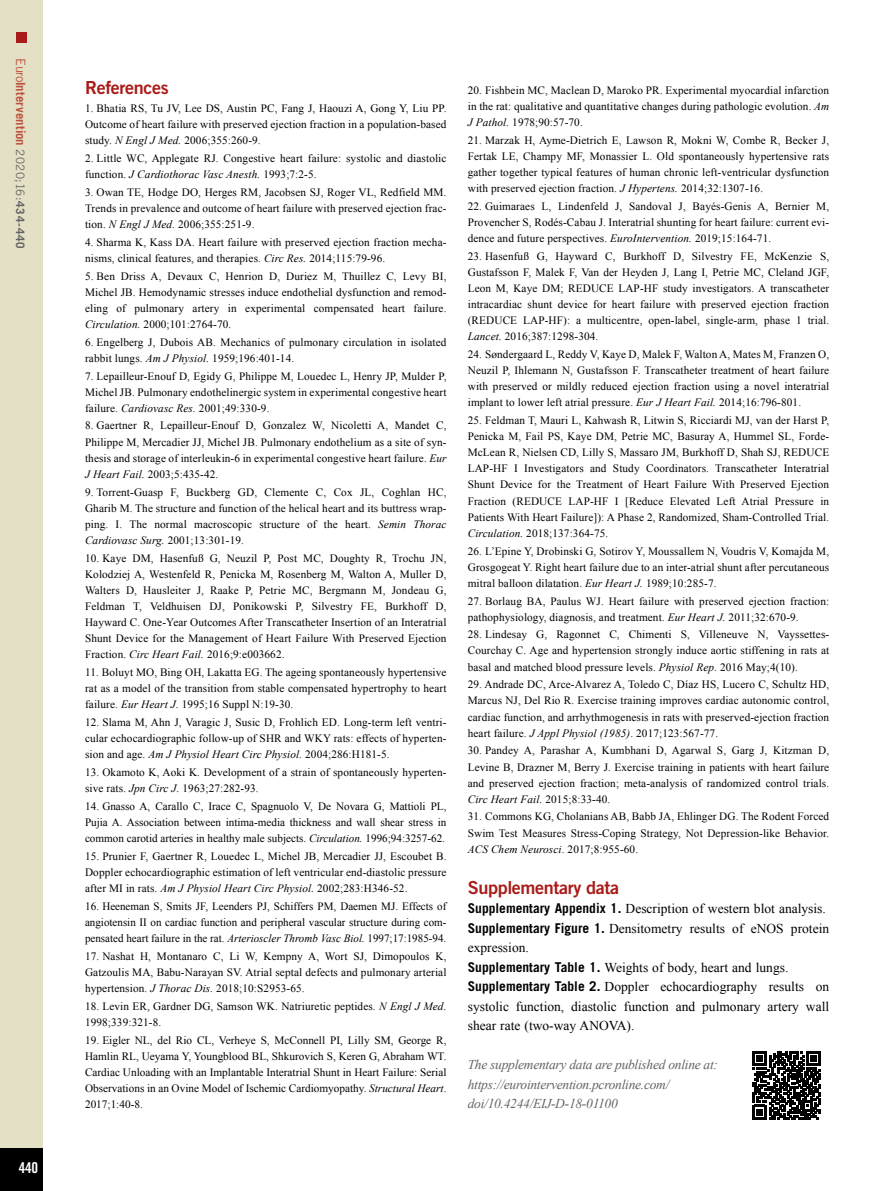
<style>
.page{position:relative;width:893px;height:1191px;background:#fff}
.page>*{position:absolute;margin:0;border:0;box-sizing:border-box;transform-origin:0 0}
.t1{font:18px "Trade Gothic LT Std Bd 2";letter-spacing:-.02em;color:#a91b18}
.t2{font:15px "Trade Gothic LT Std Bd Cn 20";color:#fff}
.t3{font:13.5px/19.5px "Times New Roman";color:#000}
.t4{font:italic 13.5px/19.5px "Times New Roman";letter-spacing:-.02em;color:#646363}
.t5{font:700 12.75px "Trade Gothic LT Std";letter-spacing:.005em;color:#bc533d}
.t6{font:11.25px/16px "Times New Roman";letter-spacing:.01em;color:#000;text-align:justify}
.s1{font-weight:400}
.s2{font-weight:400;font-size:11.7px;color:#646363}
.s3{font-size:11.7px;color:#646363}
.s4{font-style:italic}
.s5{font-family:"Trade Gothic LT Std";font-weight:700}
</style>
<div class="page">
<div style="left:0;top:0;width:43px;height:1191px;background:#e4e0c5"></div>
<div style="left:0;top:1148px;width:43px;height:43px;background:#000"></div>
<div style="left:16px;top:32px;width:10px;height:10px;background:#a91b18"></div>
<svg style="left:752px;top:1051px;width:69px;height:68px"></svg>
<p class="t5" style="left:29px;top:58px;width:192px;rotate:90deg"><span class="s1">Euro</span>Intervention <span class="s2">2020;16:</span><span class="s3">434-440</span></p>
<h2 class="t2" style="left:19px;top:1158px;width:21px">440</h2>
<h1 class="t1" style="left:85px;top:77px;width:85px">References</h1>
<p class="t6" style="left:85px;top:100px;width:363px">1. Bhatia RS, Tu JV, Lee DS, Austin PC, Fang J, Haouzi A, Gong Y, Liu PP.<br>Outcome of heart failure with preserved ejection fraction in a population-based study. <span class="s4">N Engl J Med.</span> 2006;355:260-9.</p>
<p class="t6" style="left:85px;top:150px;width:363px">2. Little WC, Applegate RJ. Congestive heart failure: systolic and diastolic function. <span class="s4">J Cardiothorac Vasc Anesth.</span> 1993;7:2-5.</p>
<p class="t6" style="left:85px;top:184px;width:363px">3. Owan TE, Hodge DO, Herges RM, Jacobsen SJ, Roger VL, Redfield MM.<br>Trends in prevalence and outcome of heart failure with preserved ejection frac&shy;tion. <span class="s4">N Engl J Med.</span> 2006;355:251-9.</p>
<p class="t6" style="left:85px;top:234px;width:363px">4. Sharma K, Kass DA. Heart failure with preserved ejection fraction mecha&shy;nisms, clinical features, and therapies. <span class="s4">Circ Res.</span> 2014;115:79-96.</p>
<p class="t6" style="left:85px;top:268px;width:363px">5. Ben Driss A, Devaux C, Henrion D, Duriez M, Thuillez C, Levy BI, Michel JB. Hemodynamic stresses induce endothelial dysfunction and remod&shy;eling of pulmonary artery in experimental compensated heart failure.<br><span class="s4">Circulation.</span> 2000;101:2764-70.</p>
<p class="t6" style="left:85px;top:334px;width:363px">6. Engelberg J, Dubois AB. Mechanics of pulmonary circulation in isolated rabbit lungs. <span class="s4">Am J Physiol.</span> 1959;196:401-14.</p>
<p class="t6" style="left:85px;top:367px;width:363px">7. Lepailleur-Enouf D, Egidy G, Philippe M, Louedec L, Henry JP, Mulder P, Michel JB. Pulmonary endothelinergic system in experimental congestive heart failure. <span class="s4">Cardiovasc Res.</span> 2001;49:330-9.</p>
<p class="t6" style="left:85px;top:417px;width:363px">8. Gaertner R, Lepailleur-Enouf D, Gonzalez W, Nicoletti A, Mandet C, Philippe M, Mercadier JJ, Michel JB. Pulmonary endothelium as a site of syn&shy;thesis and storage of interleukin-6 in experimental congestive heart failure. <span class="s4">Eur J Heart Fail.</span> 2003;5:435-42.</p>
<p class="t6" style="left:85px;top:483px;width:363px">9. Torrent-Guasp F, Buckberg GD, Clemente C, Cox JL, Coghlan HC, Gharib M. The structure and function of the helical heart and its buttress wrap&shy;ping. I. The normal macroscopic structure of the heart. <span class="s4">Semin Thorac Cardiovasc Surg.</span> 2001;13:301-19.</p>
<p class="t6" style="left:85px;top:549px;width:363px">10. Kaye DM, Hasenfuß G, Neuzil P, Post MC, Doughty R, Trochu JN, Kolodziej A, Westenfeld R, Penicka M, Rosenberg M, Walton A, Muller D, Walters D, Hausleiter J, Raake P, Petrie MC, Bergmann M, Jondeau G, Feldman T, Veldhuisen DJ, Ponikowski P, Silvestry FE, Burkhoff D, Hayward C. One-Year Outcomes After Transcatheter Insertion of an Interatrial Shunt Device for the Management of Heart Failure With Preserved Ejection Fraction. <span class="s4">Circ Heart Fail.</span> 2016;9:e003662.</p>
<p class="t6" style="left:85px;top:664px;width:363px">11. Boluyt MO, Bing OH, Lakatta EG. The ageing spontaneously hypertensive rat as a model of the transition from stable compensated hypertrophy to heart failure. <span class="s4">Eur Heart J.</span> 1995;16 Suppl N:19-30.</p>
<p class="t6" style="left:85px;top:714px;width:363px">12. Slama M, Ahn J, Varagic J, Susic D, Frohlich ED. Long-term left ventri&shy;cular echocardiographic follow-up of SHR and WKY rats: effects of hyperten&shy;sion and age. <span class="s4">Am J Physiol Heart Circ Physiol.</span> 2004;286:H181-5.</p>
<p class="t6" style="left:85px;top:764px;width:363px">13. Okamoto K, Aoki K. Development of a strain of spontaneously hyperten&shy;sive rats. <span class="s4">Jpn Circ J.</span> 1963;27:282-93.</p>
<p class="t6" style="left:85px;top:798px;width:363px">14. Gnasso A, Carallo C, Irace C, Spagnuolo V, De Novara G, Mattioli PL, Pujia A. Association between intima-media thickness and wall shear stress in common carotid arteries in healthy male subjects. <span class="s4">Circulation.</span> 1996;94:3257-62.</p>
<p class="t6" style="left:85px;top:848px;width:363px">15. Prunier F, Gaertner R, Louedec L, Michel JB, Mercadier JJ, Escoubet B.<br>Doppler echocardiographic estimation of left ventricular end-diastolic pressure after MI in rats. <span class="s4">Am J Physiol Heart Circ Physiol.</span> 2002;283:H346-52.</p>
<p class="t6" style="left:85px;top:898px;width:363px">16. Heeneman S, Smits JF, Leenders PJ, Schiffers PM, Daemen MJ. Effects of angiotensin II on cardiac function and peripheral vascular structure during com&shy;pensated heart failure in the rat. <span class="s4">Arterioscler Thromb Vasc Biol.</span> 1997;17:1985-94.</p>
<p class="t6" style="left:85px;top:948px;width:363px">17. Nashat H, Montanaro C, Li W, Kempny A, Wort SJ, Dimopoulos K, Gatzoulis MA, Babu-Narayan SV. Atrial septal defects and pulmonary arterial hypertension. <span class="s4">J Thorac Dis.</span> 2018;10:S2953-65.</p>
<p class="t6" style="left:85px;top:997px;width:363px">18. Levin ER, Gardner DG, Samson WK. Natriuretic peptides. <span class="s4">N Engl J Med.<br></span>1998;339:321-8.</p>
<p class="t6" style="left:85px;top:1031px;width:363px">19. Eigler NL, del Rio CL, Verheye S, McConnell PI, Lilly SM, George R, Hamlin RL, Ueyama Y, Youngblood BL, Shkurovich S, Keren G, Abraham WT.<br>Cardiac Unloading with an Implantable Interatrial Shunt in Heart Failure: Serial Observations in an Ovine Model of Ischemic Cardiomyopathy. <span class="s4">Structural Heart</span>.<br>2017;1:40-8.</p>
<p class="t6" style="left:468px;top:82px;width:363px">20. Fishbein MC, Maclean D, Maroko PR. Experimental myocardial infarction in the rat: qualitative and quantitative changes during pathologic evolution. <span class="s4">Am J Pathol.</span> 1978;90:57-70.</p>
<p class="t6" style="left:468px;top:131px;width:363px">21. Marzak H, Ayme-Dietrich E, Lawson R, Mokni W, Combe R, Becker J, Fertak LE, Champy MF, Monassier L. Old spontaneously hypertensive rats gather together typical features of human chronic left-ventricular dysfunction with preserved ejection fraction. <span class="s4">J Hypertens.</span> 2014;32:1307-16.</p>
<p class="t6" style="left:468px;top:198px;width:363px">22. Guimaraes L, Lindenfeld J, Sandoval J, Bayés-Genis A, Bernier M, Provencher S, Rodés-Cabau J. Interatrial shunting for heart failure: current evi&shy;dence and future perspectives. <span class="s4">EuroIntervention.</span> 2019;15:164-71.</p>
<p class="t6" style="left:468px;top:247px;width:363px">23. Hasenfuß G, Hayward C, Burkhoff D, Silvestry FE, McKenzie S, Gustafsson F, Malek F, Van der Heyden J, Lang I, Petrie MC, Cleland JGF, Leon M, Kaye DM; REDUCE LAP-HF study investigators. A transcatheter intracardiac shunt device for heart failure with preserved ejection fraction (REDUCE LAP-HF): a multicentre, open-label, single-arm, phase 1 trial.<br><span class="s4">Lancet.</span> 2016;387:1298-304.</p>
<p class="t6" style="left:468px;top:346px;width:363px">24. Søndergaard L, Reddy V, Kaye D, Malek F, Walton A, Mates M, Franzen O, Neuzil P, Ihlemann N, Gustafsson F. Transcatheter treatment of heart failure with preserved or mildly reduced ejection fraction using a novel interatrial implant to lower left atrial pressure. <span class="s4">Eur J Heart Fail.</span> 2014;16:796-801.</p>
<p class="t6" style="left:468px;top:412px;width:363px">25. Feldman T, Mauri L, Kahwash R, Litwin S, Ricciardi MJ, van der Harst P, Penicka M, Fail PS, Kaye DM, Petrie MC, Basuray A, Hummel SL, Forde-McLean R, Nielsen CD, Lilly S, Massaro JM, Burkhoff D, Shah SJ, REDUCE LAP-HF I Investigators and Study Coordinators. Transcatheter Interatrial Shunt Device for the Treatment of Heart Failure With Preserved Ejection Fraction (REDUCE LAP-HF I [Reduce Elevated Left Atrial Pressure in Patients With Heart Failure]): A Phase 2, Randomized, Sham-Controlled Trial.<br><span class="s4">Circulation.</span> 2018;137:364-75.</p>
<p class="t6" style="left:468px;top:542px;width:363px">26. L’Epine Y, Drobinski G, Sotirov Y, Moussallem N, Voudris V, Komajda M, Grosgogeat Y. Right heart failure due to an inter-atrial shunt after percutaneous mitral balloon dilatation. <span class="s4">Eur Heart J.</span> 1989;10:285-7.</p>
<p class="t6" style="left:468px;top:592px;width:363px">27. Borlaug BA, Paulus WJ. Heart failure with preserved ejection fraction: pathophysiology, diagnosis, and treatment. <span class="s4">Eur Heart J.</span> 2011;32:670-9.</p>
<p class="t6" style="left:468px;top:626px;width:363px">28. Lindesay G, Ragonnet C, Chimenti S, Villeneuve N, Vayssettes-Courchay C. Age and hypertension strongly induce aortic stiffening in rats at basal and matched blood pressure levels. <span class="s4">Physiol Rep</span>. 2016 May;4(10).</p>
<p class="t6" style="left:468px;top:676px;width:363px">29. Andrade DC, Arce-Alvarez A, Toledo C, Díaz HS, Lucero C, Schultz HD, Marcus NJ, Del Rio R. Exercise training improves cardiac autonomic control, cardiac function, and arrhythmogenesis in rats with preserved-ejection fraction heart failure. <span class="s4">J Appl Physiol (1985)</span>. 2017;123:567-77.</p>
<p class="t6" style="left:468px;top:742px;width:363px">30. Pandey A, Parashar A, Kumbhani D, Agarwal S, Garg J, Kitzman D, Levine B, Drazner M, Berry J. Exercise training in patients with heart failure and preserved ejection fraction; meta-analysis of randomized control trials.<br><span class="s4">Circ Heart Fail.</span> 2015;8:33-40.</p>
<p class="t6" style="left:468px;top:808px;width:363px">31. Commons KG, Cholanians AB, Babb JA, Ehlinger DG. The Rodent Forced Swim Test Measures Stress-Coping Strategy, Not Depression-like Behavior.<br><span class="s4">ACS Chem Neurosci</span>. 2017;8:955-60.</p>
<h1 class="t1" style="left:468px;top:876px;width:153px">Supplementary data</h1>
<p class="t3" style="left:468px;top:898px;width:363px"><span class="s5">Supplementary Appendix 1.</span> Description of western blot analysis.<br><span class="s5">Supplementary Figure 1.</span> Densitometry results of eNOS protein expression.<br><span class="s5">Supplementary Table 1.</span> Weights of body, heart and lungs.<br><span class="s5">Supplementary Table 2.</span> Doppler echocardiography results on systolic function, diastolic function and pulmonary artery wall shear rate (two-way ANOVA).</p>
<p class="t4" style="left:468px;top:1054px;width:252px">The supplementary data are published online at: https://eurointervention.pcronline.com/ doi/10.4244/EIJ-D-18-01100</p>
</div>
